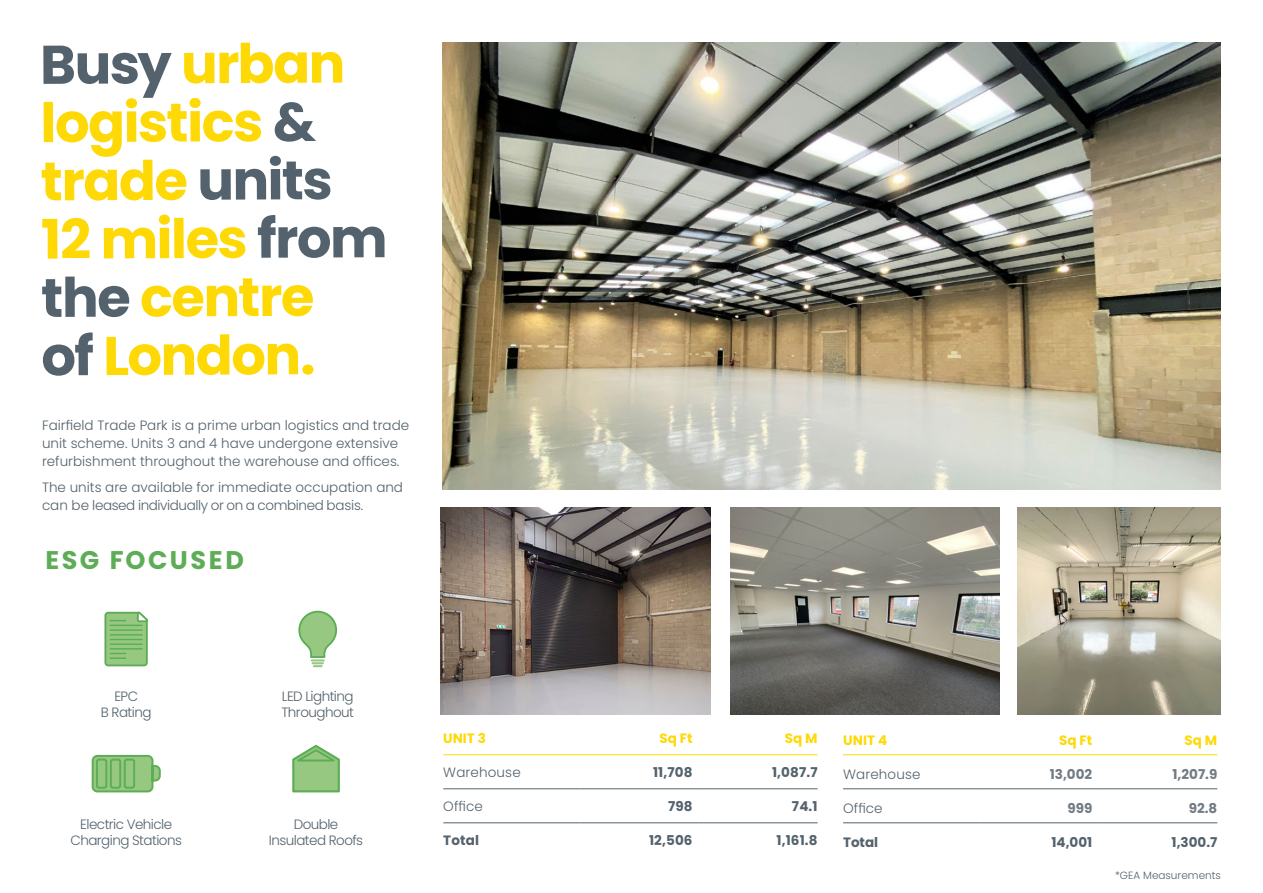
<style>
.page{position:relative;width:1263px;height:893px;background:#fff}
.page>*{position:absolute;margin:0;border:0;box-sizing:border-box;transform-origin:0 0}
.t1{font:700 54.45px/58.3px "Poppins";letter-spacing:-.035em;color:#fed905}
.t2{font:700 25.5px "Poppins";letter-spacing:.1em;color:#5dad56}
.t3{font:300 13.5px/18px "Poppins";color:#53626c}
.t4{font:300 13.5px/16.2px "Poppins";letter-spacing:-.04em;color:#53626c;text-align:center}
.t5{font:700 13.5px "Poppins";letter-spacing:.01em;color:#53626c}
.t6{font:700 13.5px "Poppins";color:#fed905}
.t7{font:700 13.5px "Poppins";color:#727b83}
.t8{font:300 10.5px "Poppins";color:#53626c}
.s1{color:#53626c}
</style>
<div class="page">
<hr style="left:1262px;top:0;width:1px;height:893px;background:#53626c">
<img style="left:442px;top:43px;width:778px;height:446px">
<img style="left:730px;top:507px;width:269px;height:207px">
<img style="left:1018px;top:507px;width:202px;height:207px">
<img style="left:441px;top:507px;width:269px;height:207px">
<hr style="left:443px;top:788px;width:136px;height:1px;background:#53626c">
<hr style="left:579px;top:788px;width:119px;height:1px;background:#53626c">
<hr style="left:698px;top:788px;width:120px;height:1px;background:#53626c">
<hr style="left:443px;top:822px;width:136px;height:1px;background:#53626c">
<hr style="left:579px;top:822px;width:119px;height:1px;background:#53626c">
<hr style="left:698px;top:822px;width:120px;height:1px;background:#53626c">
<hr style="left:443px;top:754px;width:136px;height:1px;background:#fed905">
<hr style="left:579px;top:754px;width:119px;height:1px;background:#fed905">
<hr style="left:698px;top:754px;width:120px;height:1px;background:#fed905">
<hr style="left:843px;top:788px;width:136px;height:1px;background:#53626c">
<hr style="left:979px;top:788px;width:119px;height:1px;background:#53626c">
<hr style="left:1098px;top:788px;width:119px;height:1px;background:#53626c">
<hr style="left:843px;top:822px;width:136px;height:1px;background:#53626c">
<hr style="left:979px;top:822px;width:119px;height:1px;background:#53626c">
<hr style="left:1098px;top:822px;width:119px;height:1px;background:#53626c">
<hr style="left:843px;top:754px;width:136px;height:1px;background:#fed905">
<hr style="left:979px;top:754px;width:119px;height:1px;background:#fed905">
<hr style="left:1098px;top:754px;width:119px;height:1px;background:#fed905">
<svg style="left:91px;top:754px;width:70px;height:39px;background:#91c683"></svg>
<svg style="left:104px;top:611px;width:44px;height:56px;background:#8bc37d"></svg>
<svg style="left:298px;top:610px;width:40px;height:57px"></svg>
<svg style="left:292px;top:745px;width:48px;height:47px;background:#99ca8b"></svg>
<h1 class="t1" style="left:40px;top:35px;width:349px"><span class="s1">Busy</span> urban logistics <span class="s1">&amp; </span>trade <span class="s1">units<br></span>12 miles <span class="s1">from the</span> centre<br><span class="s1">of</span> London.</h1>
<p class="t3" style="left:42px;top:416px;width:369px">Fairfield Trade Park is a prime urban logistics and trade unit scheme. Units 3 and 4 have undergone extensive refurbishment throughout the warehouse and offices.</p>
<p class="t3" style="left:42px;top:479px;width:363px">The units are available for immediate occupation and can be leased individually or on a combined basis.</p>
<h2 class="t2" style="left:45px;top:545px;width:200px">ESG FOCUSED</h2>
<p class="t4" style="left:101px;top:688px;width:52px">EPC<br>B Rating</p>
<p class="t4" style="left:281px;top:688px;width:74px;text-align:left">LED Lighting<br>Throughout</p>
<p class="t4" style="left:70px;top:816px;width:113px">Electric Vehicle<br>Charging Stations</p>
<p class="t4" style="left:269px;top:816px;width:96px">Double<br>Insulated Roofs</p>
<p class="t6" style="left:443px;top:730px;width:44px">UNIT 3</p>
<p class="t6" style="left:659px;top:730px;width:35px">Sq Ft</p>
<p class="t6" style="left:785px;top:730px;width:34px">Sq M</p>
<p class="t3" style="left:443px;top:763px;width:79px">Warehouse</p>
<p class="t5" style="left:653px;top:764px;width:41px">11,708</p>
<p class="t5" style="left:772px;top:764px;width:47px">1,087.7</p>
<p class="t3" style="left:443px;top:797px;width:41px">Office</p>
<p class="t5" style="left:668px;top:798px;width:26px">798</p>
<p class="t5" style="left:792px;top:798px;width:27px">74.1</p>
<p class="t5" style="left:443px;top:832px;width:37px">Total</p>
<p class="t5" style="left:649px;top:832px;width:45px">12,506</p>
<p class="t5" style="left:776px;top:832px;width:43px">1,161.8</p>
<p class="t6" style="left:843px;top:732px;width:46px">UNIT 4</p>
<p class="t6" style="left:1059px;top:732px;width:35px">Sq Ft</p>
<p class="t6" style="left:1184px;top:732px;width:34px">Sq M</p>
<p class="t3" style="left:843px;top:765px;width:79px">Warehouse</p>
<p class="t7" style="left:1050px;top:766px;width:44px">13,002</p>
<p class="t7" style="left:1172px;top:766px;width:46px">1,207.9</p>
<p class="t3" style="left:843px;top:799px;width:41px">Office</p>
<p class="t7" style="left:1067px;top:800px;width:26px">999</p>
<p class="t7" style="left:1189px;top:800px;width:30px">92.8</p>
<p class="t5" style="left:843px;top:835px;width:37px">Total</p>
<p class="t5" style="left:1051px;top:835px;width:42px">14,001</p>
<p class="t5" style="left:1171px;top:835px;width:47px">1,300.7</p>
<p class="t8" style="left:1115px;top:869px;width:107px">*GEA Measurements</p>
</div>
